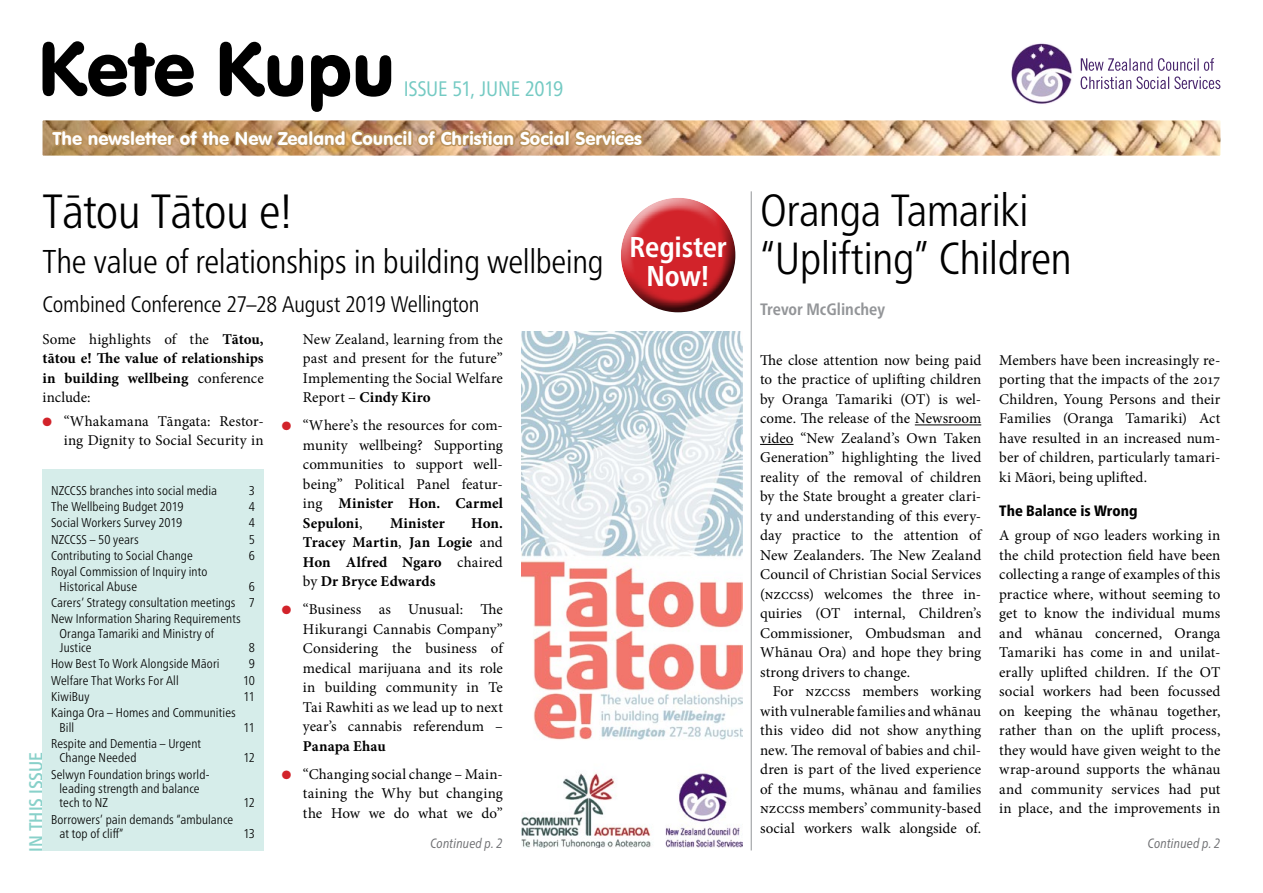
<style>
.page{position:relative;width:1263px;height:893px;background:#fff}
.page>*{position:absolute;margin:0;border:0;box-sizing:border-box;transform-origin:0 0}
.t1{font:300 condensed 48px "Frutiger Neue LTW1 G";letter-spacing:-.015em;color:#000}
.t2{font:300 condensed 45px/48px "Frutiger Neue LTW1 G";letter-spacing:-.015em;color:#000}
.t3{font:300 condensed 33px "Frutiger Neue LTW1 G";letter-spacing:-.01em;color:#000}
.t4{font:700 condensed 28.65px/28.7px "Frutiger Neue LTW1 G";letter-spacing:-.01em;color:#fff;text-align:center}
.t5{font:300 condensed 22.5px "Frutiger Neue LTW1 G";letter-spacing:-.01em;color:#000}
.t6{font:condensed 21px "Frutiger Neue LTW1 G";letter-spacing:-.01em;color:#74cac3}
.t7{font:500 condensed 18.75px "Frutiger Neue LTW1 G";letter-spacing:-.005em;color:#89d1ca}
.t8{font:18px "VAG Rounded BT";color:#fff}
.t9{font:700 condensed 16.5px "Frutiger Neue LTW1 G";color:#939598}
.t10{font:15px/19.5px "Minion Pro";letter-spacing:.005em;color:#000;text-align:justify}
.t11{font:700 15px/19.5px "Minion Pro";letter-spacing:.005em;color:#000;text-align:justify}
.t12{font:800 condensed 15px "Frutiger Neue LTW1 G";letter-spacing:.005em;color:#000}
.t13{font:italic condensed 13.5px "Frutiger Neue LTW1 G";letter-spacing:.01em;color:#6d6e71}
.t14{font:300 condensed 12.75px/14.2px "Frutiger Neue LTW1 G";letter-spacing:.01em;color:#000}
.s1{font-weight:400}
.s2{color:#d2232a}
.s3{font-weight:700}
</style>
<div class="page">
<img style="left:42px;top:120px;width:1179px;height:36px">
<svg style="left:43px;top:41px;width:348px;height:71px"></svg>
<svg style="left:49px;top:126px;width:597px;height:27px;background:#bd9262"></svg>
<svg style="left:1080px;top:58px;width:140px;height:31px"></svg>
<img style="left:1010px;top:42px;width:63px;height:63px;border-radius:31px">
<div style="left:1008px;top:40px;width:68px;height:68px;border:2px solid #fff;border-radius:50%"></div>
<hr style="left:751px;top:191px;width:1px;height:659px;background:#939598">
<img style="left:521px;top:332px;width:221px;height:515px">
<div style="left:608px;top:185px;width:129px;height:105px;background:#fff;opacity:.75"></div>
<div style="left:619px;top:215px;width:130px;height:98px;background:#000;opacity:.75"></div>
<hr style="left:915px;top:425px;width:66px;height:1px;background:#000">
<hr style="left:760px;top:444px;width:33px;height:1px;background:#000">
<div style="left:43px;top:469px;width:221px;height:381px;background:#d6edea"></div>
<h3 class="t6" style="left:404px;top:76px;width:161px">ISSUE 51, JUNE 2019</h3>
<p class="t8" style="left:53px;top:127px;width:591px">The newsletter of the New Zealand Council of Christian Social Services</p>
<h1 class="t1" style="left:43px;top:183px;width:252px">Tātou Tātou e!</h1>
<h3 class="t3" style="left:43px;top:242px;width:563px">The value of relationships in building wellbeing</h3>
<h3 class="t5" style="left:43px;top:291px;width:438px">Combined Conference 27–28 August 2019 Wellington</h3>
<p class="t11" style="left:43px;top:329px;width:223px"><span class="s1">Some highlights of the</span> Tātou, tātou e! The value of relationships in building wellbeing <span class="s1">conference include:</span></p>
<p class="t10" style="left:43px;top:411px;width:223px;text-align:right"><span class="s2">●</span> “Whakamana Tāngata: Restor&shy;ing Dignity to Social Security in</p>
<p class="t14" style="left:51px;top:483px;width:167px">NZCCSS branches into social media</p>
<p class="t14" style="left:249px;top:483px;width:8px">3</p>
<p class="t14" style="left:51px;top:499px;width:134px">The Wellbeing Budget 2019</p>
<p class="t14" style="left:249px;top:499px;width:8px">4</p>
<p class="t14" style="left:51px;top:516px;width:133px">Social Workers Survey 2019</p>
<p class="t14" style="left:249px;top:516px;width:8px">4</p>
<p class="t14" style="left:51px;top:532px;width:89px">NZCCSS – 50 years</p>
<p class="t14" style="left:249px;top:532px;width:8px">5</p>
<p class="t14" style="left:51px;top:548px;width:143px">Contributing to Social Change</p>
<p class="t14" style="left:249px;top:548px;width:8px">6</p>
<p class="t14" style="left:60px;top:565px;width:149px;text-indent:-9px">Royal Commission of Inquiry into<br>Historical Abuse</p>
<p class="t14" style="left:51px;top:578px;width:205px;line-height:16.4px;text-align:justify;text-indent:198px">6<br>Carers’ Strategy consultation meetings 7<br>New Information Sharing Requirements</p>
<p class="t14" style="left:60px;top:626px;width:156px">Oranga Tamariki and Ministry of<br>Justice</p>
<p class="t14" style="left:249px;top:640px;width:8px">8</p>
<p class="t7" style="left:25px;top:852px;width:101px;rotate:-90deg">IN THIS ISSUE</p>
<p class="t14" style="left:51px;top:657px;width:170px">How Best To Work Alongside Māori</p>
<p class="t14" style="left:249px;top:657px;width:8px">9</p>
<p class="t14" style="left:51px;top:673px;width:129px">Welfare That Works For All</p>
<p class="t14" style="left:243px;top:673px;width:13px">10</p>
<p class="t14" style="left:51px;top:689px;width:40px">KiwiBuy</p>
<p class="t14" style="left:244px;top:689px;width:13px">11</p>
<p class="t14" style="left:60px;top:706px;width:178px;text-indent:-9px">Kainga Ora – Homes and Communities<br>Bill</p>
<p class="t14" style="left:244px;top:720px;width:13px">11</p>
<p class="t14" style="left:60px;top:736px;width:143px;text-indent:-9px">Respite and Dementia – Urgent<br>Change Needed</p>
<p class="t14" style="left:60px;top:767px;width:152px;text-indent:-9px">Selwyn Foundation brings world&shy;leading strength and balance tech to NZ</p>
<p class="t14" style="left:60px;top:812px;width:175px;text-indent:-9px">Borrowers’ pain demands “ambulance at top of cliff”</p>
<p class="t14" style="left:243px;top:751px;width:13px">12</p>
<p class="t14" style="left:243px;top:796px;width:13px">12</p>
<p class="t14" style="left:243px;top:826px;width:13px">13</p>
<p class="t10" style="left:303px;top:329px;width:201px">New Zealand, learning from the past and present for the future” Implementing the Social Welfare Report – <span class="s3">Cindy Kiro</span></p>
<p class="t10" style="left:303px;top:416px;width:201px;text-indent:-21px"><span class="s2">●</span> “Where’s the resources for com&shy;munity wellbeing? Supporting communities to support well&shy;being” Political Panel featur&shy;ing <span class="s3">Minister Hon. Carmel Sepuloni</span>,</p>
<p class="t11" style="left:390px;top:513px;width:56px">Minister</p>
<p class="t11" style="left:303px;top:513px;width:201px;text-indent:168px">Hon.<br>Tracey Martin<span class="s1">,</span> Jan Logie <span class="s1">and </span>Hon Alfred Ngaro <span class="s1">chaired by</span> Dr Bryce Edwards</p>
<p class="t10" style="left:303px;top:600px;width:201px;text-indent:-21px"><span class="s2">●</span> “Business as Unusual: The Hikurangi Cannabis Company” Considering the business of medical marijuana and its role in building community in Te Tai Rawhiti as we lead up to next year’s cannabis referendum –</p>
<p class="t11" style="left:303px;top:736px;width:84px">Panapa Ehau</p>
<p class="t10" style="left:303px;top:764px;width:201px;text-indent:-21px"><span class="s2">●</span> “Changing social change – Main&shy;taining the Why but changing the How we do what we do”</p>
<p class="t13" style="left:430px;top:835px;width:74px">Continued p. 2</p>
<h3 class="t4" style="left:629px;top:233px;width:99px">Register<br>Now!</h3>
<h2 class="t2" style="left:760px;top:186px;width:313px">Oranga Tamariki “Uplifting” Children</h2>
<p class="t9" style="left:760px;top:299px;width:127px">Trevor McGlinchey</p>
<p class="t10" style="left:760px;top:350px;width:223px">The close attention now being paid to the practice of uplifting children by Oranga Tamariki (OT) is wel&shy;come. The release of the Newsroom video “New Zealand’s Own Taken Generation” highlighting the lived reality of the removal of children by the State brought a greater clari&shy;ty and understanding of this every&shy;day practice to the attention of New Zealanders. The New Zealand Council of Christian Social Services (NZCCSS) welcomes the three in&shy;quiries (OT internal, Children’s Commissioner, Ombudsman and Whānau Ora) and hope they bring strong drivers to change.</p>
<p class="t10" style="left:760px;top:682px;width:223px;text-indent:13px">For NZCCSS members working with vulnerable families and whānau this video did not show anything new. The removal of babies and chil&shy;dren is part of the lived experience of the mums, whānau and families NZCCSS members’ community-based social workers walk alongside of.</p>
<p class="t10" style="left:999px;top:350px;width:223px">Members have been increasingly re&shy;porting that the impacts of the 2017<br>Children, Young Persons and their Families (Oranga Tamariki) Act have resulted in an increased num&shy;ber of children, particularly tamari&shy;ki Māori, being uplifted.</p>
<p class="t12" style="left:999px;top:502px;width:140px">The Balance is Wrong</p>
<p class="t10" style="left:999px;top:526px;width:223px">A group of NGO leaders working in the child protection field have been collecting a range of examples of this practice where, without seeming to get to know the individual mums and whānau concerned, Oranga Tamariki has come in and unilat&shy;erally uplifted children. If the OT social workers had been focussed on keeping the whānau together, rather than on the uplift process, they would have given weight to the wrap-around supports the whānau and community services had put in place, and the improvements in</p>
<p class="t13" style="left:1148px;top:835px;width:74px">Continued p. 2</p>
</div>
